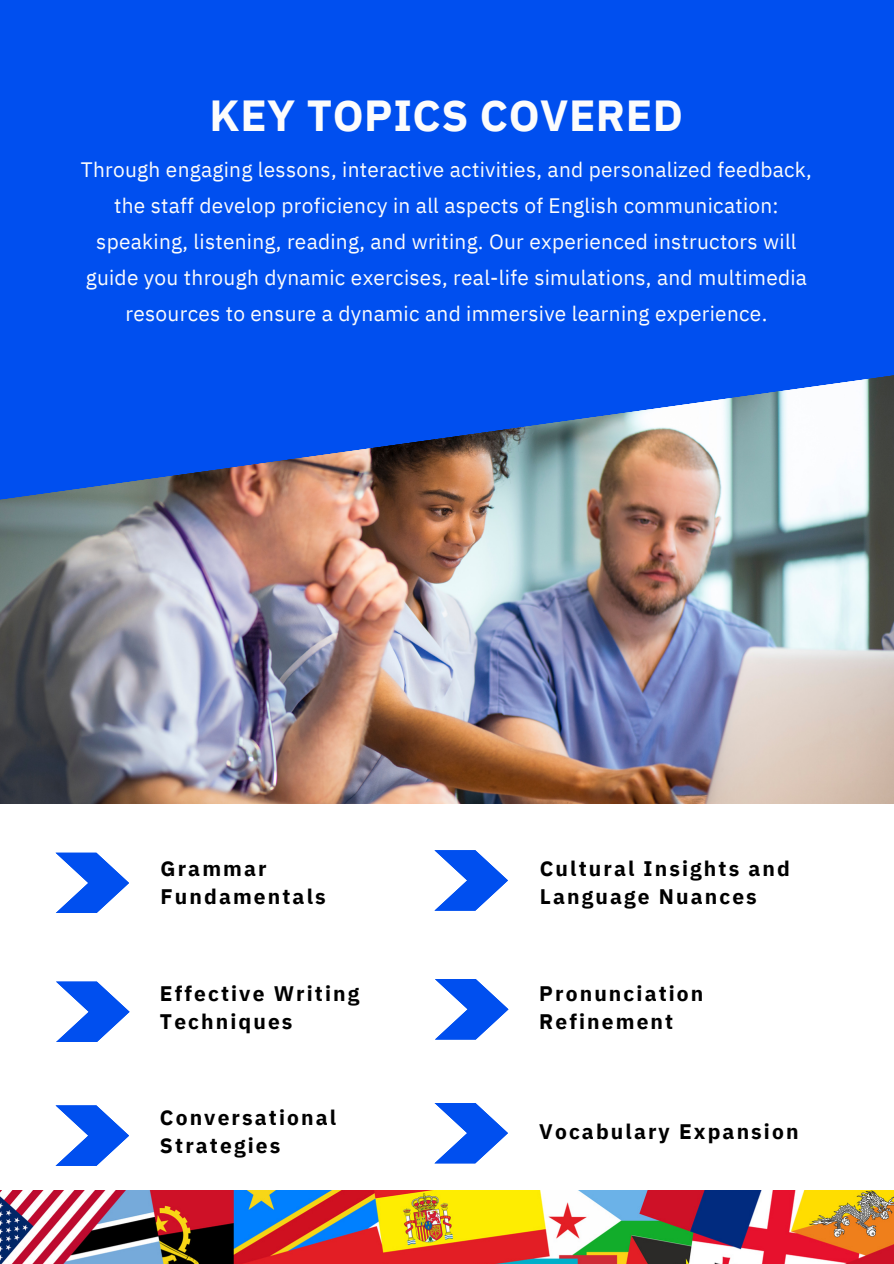
<style>
.page{position:relative;width:894px;height:1264px;background:#fff}
.page>*{position:absolute;margin:0;border:0;box-sizing:border-box;transform-origin:0 0}
.t1{font:700 43.35px "IBM Plex Sans";letter-spacing:.015em;color:#fcfcfc}
.t2{font:700 21px/28.2px "IBM Plex Sans";letter-spacing:.1em;color:#000}
.t3{font:20.85px/36px "IBM Plex Sans";letter-spacing:.015em;color:#fcfcfc;text-align:center}
</style>
<div class="page">
<img style="left:0;top:526px;width:893px;height:277px">
<svg style="left:0;top:0;width:893px;height:526px;background:#1b5cdf"></svg>
<img style="left:0;top:1190px;width:892px;height:73px">
<svg style="left:434px;top:850px;width:74px;height:60px"></svg>
<svg style="left:435px;top:979px;width:73px;height:60px"></svg>
<svg style="left:434px;top:1103px;width:74px;height:60px"></svg>
<svg style="left:56px;top:852px;width:73px;height:61px"></svg>
<svg style="left:56px;top:981px;width:73px;height:61px"></svg>
<svg style="left:56px;top:1105px;width:73px;height:60px"></svg>
<h1 class="t1" style="left:209px;top:86px;width:474px">KEY TOPICS COVERED</h1>
<p class="t3" style="left:81px;top:151px;width:732px">Through engaging lessons, interactive activities, and personalized feedback, the staff develop proficiency in all aspects of English communication: speaking, listening, reading, and writing. Our experienced instructors will guide you through dynamic exercises, real-life simulations, and multimedia resources to ensure a dynamic and immersive learning experience.</p>
<p class="t2" style="left:160px;top:854px;width:167px">Grammar<br>Fundamentals</p>
<h1 class="t2" style="left:539px;top:854px;width:251px">Cultural Insights and<br>Language Nuances</h1>
<h1 class="t2" style="left:160px;top:978px;width:201px">Effective Writing<br>Techniques</h1>
<h1 class="t2" style="left:539px;top:978px;width:165px">Pronunciation<br>Refinement</h1>
<h1 class="t2" style="left:160px;top:1103px;width:178px">Conversational<br>Strategies</h1>
<h1 class="t2" style="left:539px;top:1117px;width:261px">Vocabulary Expansion</h1>
</div>
